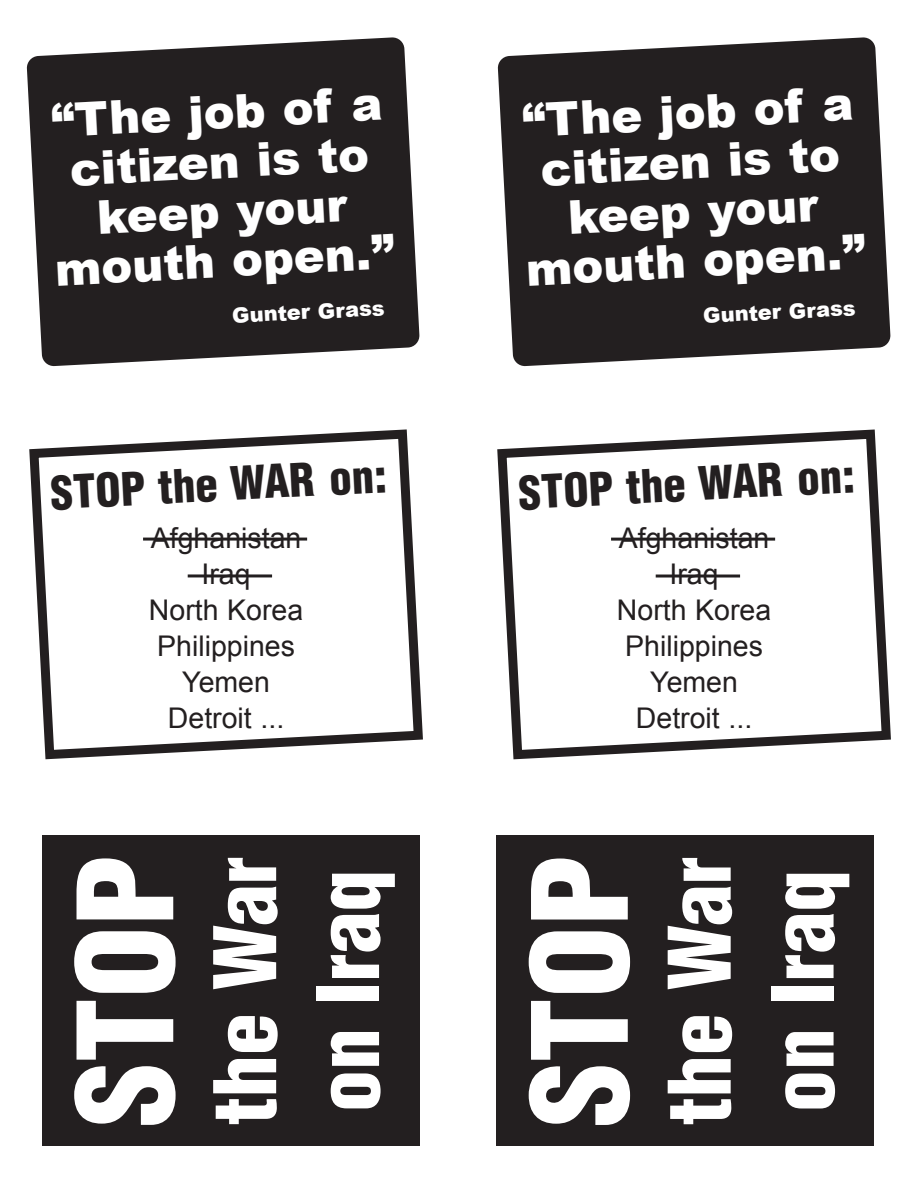
<style>
.page{position:relative;width:918px;height:1188px;background:#fff}
.page>*{position:absolute;margin:0;border:0;box-sizing:border-box;transform-origin:0 0}
.t1{font:900 condensed 129px "Helvetica";color:#fff}
.t2{font:900 condensed 84px/102.9px "Helvetica";color:#fff}
.t3{font:900 46.5px/49.5px "Arial";color:#fff;text-align:center}
.t4{font:900 condensed 45px "Helvetica";color:#231f20}
.t5{font:28.5px/36px "Arial";color:#231f20;text-align:center}
.t6{font:900 21px "Arial";color:#fff}
</style>
<div class="page">
<svg style="left:27px;top:37px;width:393px;height:329px;background:#373334"></svg>
<svg style="left:498px;top:37px;width:393px;height:329px;background:#373334"></svg>
<div style="left:42px;top:836px;width:378px;height:310px;background:#231f20"></div>
<div style="left:496px;top:836px;width:378px;height:310px;background:#231f20"></div>
<svg style="left:29px;top:429px;width:394px;height:331px"></svg>
<hr style="left:143px;top:538px;width:164px;height:3px;background:#231f20">
<hr style="left:188px;top:574px;width:84px;height:3px;background:#231f20">
<svg style="left:497px;top:429px;width:394px;height:331px"></svg>
<hr style="left:611px;top:538px;width:164px;height:3px;background:#231f20">
<hr style="left:656px;top:575px;width:84px;height:3px;background:#231f20">
<h3 class="t3" style="left:46px;top:94px;width:342px;rotate:-3deg">“The job of a citizen is to keep your mouth open.”</h3>
<p class="t6" style="left:231px;top:300px;width:154px;rotate:-3deg">Gunter Grass</p>
<h3 class="t4" style="left:50px;top:476px;width:338px;rotate:-3deg">STOP the WAR on:</h3>
<p class="t5" style="left:149px;top:520px;width:156px">Afghanistan<br>Iraq<br>North Korea<br>Philippines<br>Yemen<br>Detroit ...</p>
<h3 class="t3" style="left:517px;top:94px;width:342px;rotate:-3deg">“The job of a citizen is to keep your mouth open.”</h3>
<p class="t6" style="left:702px;top:300px;width:154px;rotate:-3deg">Gunter Grass</p>
<h3 class="t4" style="left:518px;top:476px;width:338px;rotate:-3deg">STOP the WAR on:</h3>
<p class="t5" style="left:617px;top:520px;width:156px">Afghanistan<br>Iraq<br>North Korea<br>Philippines<br>Yemen<br>Detroit ...</p>
<h1 class="t1" style="left:77px;top:1127px;width:274px;rotate:-90deg">STOP</h1>
<h2 class="t2" style="left:201px;top:1125px;width:270px;rotate:-90deg">the War on Iraq</h2>
<h1 class="t1" style="left:531px;top:1127px;width:274px;rotate:-90deg">STOP</h1>
<h2 class="t2" style="left:656px;top:1125px;width:270px;rotate:-90deg">the War on Iraq</h2>
</div>
